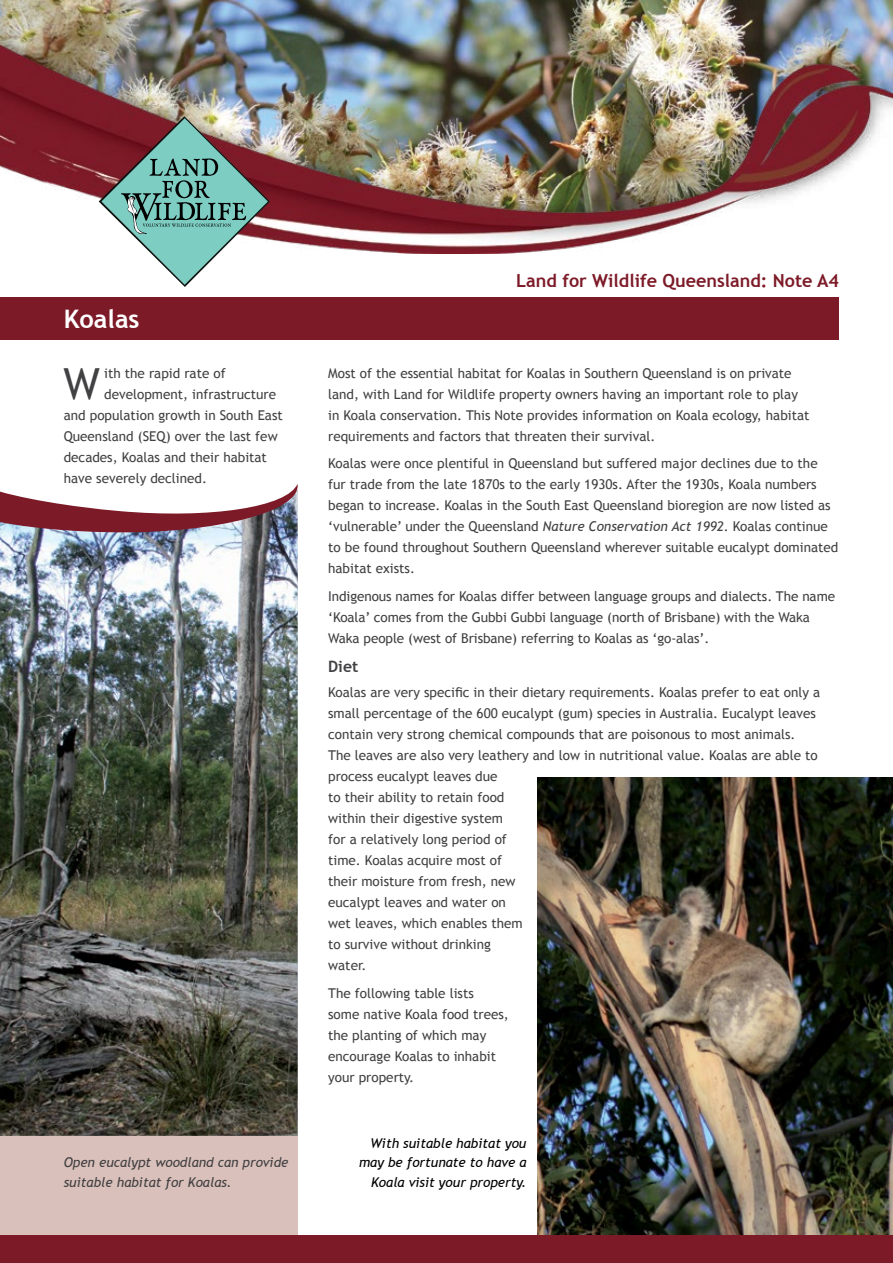
<style>
.page{position:relative;width:893px;height:1263px;background:#fff}
.page>*{position:absolute;margin:0;border:0;box-sizing:border-box;transform-origin:0 0}
.t1{font:42.9px "Trebuchet MS";color:#414042}
.t2{font:700 25.5px "Trebuchet MS";color:#fff}
.t3{font:700 18px "Trebuchet MS";color:#7d1a28}
.t4{font:700 15.75px "Trebuchet MS";color:#414042}
.t5{font:13.5px/21px "Trebuchet MS";color:#414042}
.t6{font:italic 13.5px/19.5px "Trebuchet MS";color:#000;text-align:right}
.t7{font:italic 13.5px/19.5px "Trebuchet MS";color:#414042}
.s1{font-style:italic}
</style>
<div class="page">
<img style="left:0;top:0;width:893px;height:18px">
<img style="left:0;top:18px;width:893px;height:235px">
<img style="left:538px;top:777px;width:355px;height:458px">
<div style="left:0;top:298px;width:839px;height:42px;background:#7d1a28"></div>
<div style="left:0;top:985px;width:298px;height:278px;background:#dac0ba"></div>
<img style="left:0;top:532px;width:298px;height:604px">
<svg style="left:0;top:484px;width:298px;height:48px"></svg>
<div style="left:0;top:1235px;width:893px;height:28px;background:#7d1a28"></div>
<svg style="left:99px;top:116px;width:171px;height:171px"></svg>
<h2 class="t2" style="left:64px;top:303px;width:77px">Koalas</h2>
<h1 class="t1" style="left:64px;top:358px;width:38px">W</h1>
<p class="t5" style="left:104px;top:363px;width:123px">ith the rapid rate of</p>
<p class="t5" style="left:104px;top:384px;width:173px">development, infrastructure</p>
<p class="t5" style="left:64px;top:405px;width:221px">and population growth in South East</p>
<p class="t5" style="left:64px;top:426px;width:215px">Queensland (SEQ) over the last few</p>
<p class="t5" style="left:64px;top:447px;width:205px">decades, Koalas and their habitat</p>
<p class="t5" style="left:64px;top:468px;width:145px">have severely declined.</p>
<p class="t7" style="left:64px;top:1153px;width:226px">Open eucalypt woodland can provide suitable habitat for Koalas.</p>
<h3 class="t3" style="left:516px;top:269px;width:324px">Land for Wildlife Queensland: Note A4</h3>
<p class="t5" style="left:328px;top:363px;width:483px">Most of the essential habitat for Koalas in Southern Queensland is on private land, with Land for Wildlife property owners having an important role to play in Koala conservation. This Note provides information on Koala ecology, habitat requirements and factors that threaten their survival.</p>
<p class="t5" style="left:328px;top:453px;width:512px">Koalas were once plentiful in Queensland but suffered major declines due to the fur trade from the late 1870s to the early 1930s. After the 1930s, Koala numbers began to increase. Koalas in the South East Queensland bioregion are now listed as ‘vulnerable’ under the Queensland <span class="s1">Nature Conservation Act 1992</span>. Koalas continue to be found throughout Southern Queensland wherever suitable eucalypt dominated habitat exists.</p>
<p class="t5" style="left:328px;top:585px;width:508px">Indigenous names for Koalas differ between language groups and dialects. The name ‘Koala’ comes from the Gubbi Gubbi language (north of Brisbane) with the Waka<br>Waka people (west of Brisbane) referring to Koalas as ‘go-alas’.</p>
<p class="t4" style="left:328px;top:657px;width:32px">Diet</p>
<p class="t5" style="left:328px;top:682px;width:493px">Koalas are very specific in their dietary requirements. Koalas prefer to eat only a small percentage of the 600 eucalypt (gum) species in Australia. Eucalypt leaves contain very strong chemical compounds that are poisonous to most animals.<br>The leaves are also very leathery and low in nutritional value. Koalas are able to process eucalypt leaves due<br>to their ability to retain food<br>within their digestive system<br>for a relatively long period of<br>time. Koalas acquire most of<br>their moisture from fresh, new<br>eucalypt leaves and water on<br>wet leaves, which enables them<br>to survive without drinking<br>water.</p>
<p class="t5" style="left:328px;top:983px;width:182px">The following table lists<br>some native Koala food trees, the planting of which may encourage Koalas to inhabit your property.</p>
<p class="t6" style="left:359px;top:1133px;width:169px">With suitable habitat you may be fortunate to have a<br>Koala visit your property.</p>
</div>
